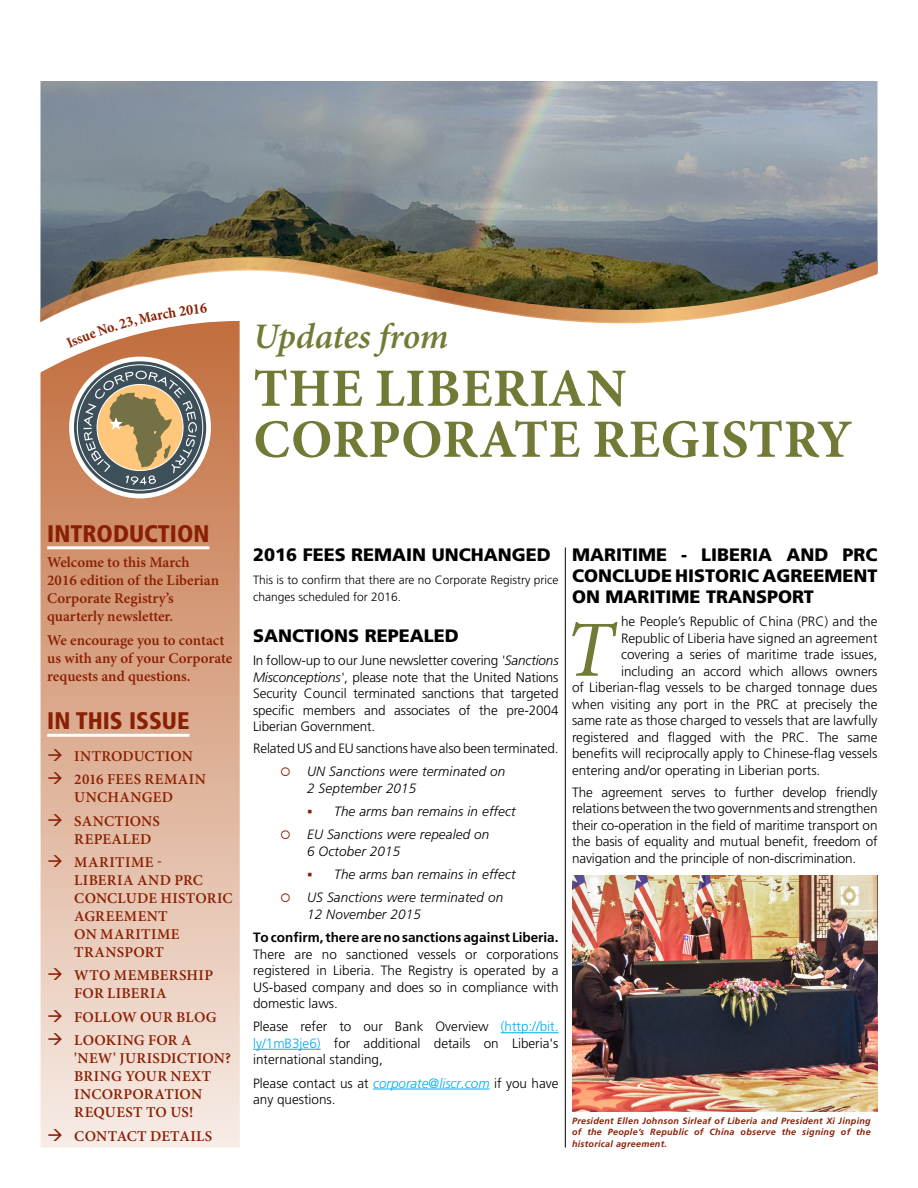
<style>
.page{position:relative;width:918px;height:1188px;background:#fff}
.page>*{position:absolute;margin:0;border:0;box-sizing:border-box;transform-origin:0 0}
.t1{font:italic 79.8px "Minion Pro";color:#727a36}
.t2{font:700 54px/51px "Minion Pro";letter-spacing:.01em;color:#727a36}
.t3{font:italic 600 36px "Minion Pro";letter-spacing:-.005em;color:#727a36}
.t4{font:900 condensed 24px "Frutiger LT Std";color:#8a1f03}
.t5{font:900 18px/21px "Frutiger LT Std";color:#000;text-align:justify}
.t6{font:600 15px/18px "Minion Pro";letter-spacing:.005em;color:#8a1f03}
.t7{font:600 15px/23.4px "Minion Pro";letter-spacing:.025em;color:#8a1f03}
.t8{font:600 15px/23.4px "Minion Pro";letter-spacing:.03em;color:#8a1f03}
.t9{font:300 13.5px/16.5px "Frutiger LT Std";color:#000;text-align:justify}
.t10{font:italic 300 13.5px/16.5px "Frutiger LT Std";letter-spacing:.01em;color:#000}
.t11{font:700 13.5px "Frutiger LT Std";color:#000}
.t12{font:300 12px/16.5px "Frutiger LT Std";color:#000}
.t13{font:italic 700 9px/12px "Frutiger LT Std";letter-spacing:.03em;color:#8a1f03;text-align:justify}
.s1{font-style:italic}
.s2{color:#00aeef}
.s3{font-style:italic;color:#00aeef}
</style>
<div class="page">
<img style="left:40px;top:81px;width:838px;height:166px">
<img style="left:40px;top:247px;width:838px;height:77px">
<svg style="left:40px;top:321px;width:200px;height:827px;background:#dfb59d"></svg>
<hr style="left:47px;top:546px;width:162px;height:3px;background:#fff">
<hr style="left:47px;top:734px;width:143px;height:3px;background:#fff">
<div style="left:69px;top:357px;width:142px;height:141px;border:17px solid #fff;border-radius:50%"></div>
<svg style="left:74px;top:361px;width:132px;height:133px;background:#5c6c75"></svg>
<svg style="left:84px;top:371px;width:113px;height:114px;background:#958d74"></svg>
<hr style="left:501px;top:1032px;width:58px;height:1px;background:#00aeef">
<hr style="left:253px;top:1049px;width:68px;height:1px;background:#00aeef">
<hr style="left:373px;top:1089px;width:117px;height:1px;background:#00aeef">
<hr style="left:565px;top:548px;width:1px;height:600px;background:#000">
<img style="left:572px;top:875px;width:306px;height:237px">
<svg style="left:49px;top:749px;width:13px;height:12px"></svg>
<svg style="left:49px;top:772px;width:13px;height:12px"></svg>
<svg style="left:49px;top:813px;width:13px;height:13px"></svg>
<svg style="left:49px;top:855px;width:13px;height:12px"></svg>
<svg style="left:49px;top:968px;width:13px;height:12px"></svg>
<svg style="left:49px;top:1010px;width:13px;height:12px"></svg>
<svg style="left:49px;top:1033px;width:13px;height:12px"></svg>
<svg style="left:49px;top:1128px;width:13px;height:13px"></svg>
<svg style="left:66px;top:303px;width:141px;height:45px"></svg>
<h3 class="t3" style="left:253px;top:315px;width:197px">Updates from</h3>
<h2 class="t2" style="left:253px;top:365px;width:600px">THE LIBERIAN<br>CORPORATE REGISTRY</h2>
<h3 class="t4" style="left:47px;top:519px;width:164px">INTRODUCTION</h3>
<p class="t6" style="left:47px;top:553px;width:173px">Welcome to this March<br>2016 edition of the Liberian<br>Corporate Registry’s quarterly newsletter.</p>
<p class="t6" style="left:47px;top:632px;width:186px">We encourage you to contact us with any of your Corporate requests and questions.</p>
<h3 class="t4" style="left:47px;top:707px;width:144px">IN THIS ISSUE</h3>
<p class="t7" style="left:74px;top:745px;width:133px">INTRODUCTION<br>2016 FEES REMAIN</p>
<p class="t6" style="left:74px;top:786px;width:100px;line-height:23.4px">UNCHANGED<br>SANCTIONS</p>
<p class="t8" style="left:74px;top:828px;width:89px">REPEALED<br>MARITIME -</p>
<p class="t6" style="left:74px;top:872px;width:160px">LIBERIA AND PRC<br>CONCLUDE HISTORIC<br>AGREEMENT<br>ON MARITIME<br>TRANSPORT</p>
<p class="t7" style="left:74px;top:967px;width:140px;line-height:18px">WTO MEMBERSHIP<br>FOR LIBERIA</p>
<p class="t6" style="left:74px;top:1006px;width:144px;line-height:23.4px">FOLLOW OUR BLOG<br>LOOKING FOR A</p>
<p class="t6" style="left:74px;top:1050px;width:158px">'NEW' JURISDICTION?<br>BRING YOUR NEXT<br>INCORPORATION<br>REQUEST TO US!</p>
<p class="t6" style="left:74px;top:1127px;width:140px">CONTACT DETAILS</p>
<h3 class="t5" style="left:253px;top:544px;width:299px">2016 FEES REMAIN UNCHANGED</h3>
<p class="t12" style="left:253px;top:572px;width:307px">This is to confirm that there are no Corporate Registry price changes scheduled for 2016.</p>
<h3 class="t5" style="left:253px;top:625px;width:207px">SANCTIONS REPEALED</h3>
<p class="t9" style="left:253px;top:653px;width:307px">In follow-up to our June newsletter covering <span class="s1">'Sanctions Misconceptions'</span>, please note that the United Nations Security Council terminated sanctions that targeted specific members and associates of the pre-2004<br>Liberian Government.</p>
<p class="t9" style="left:253px;top:740px;width:307px">Related US and EU sanctions have also been terminated.</p>
<p class="t10" style="left:307px;top:764px;width:200px">UN Sanctions were terminated on<br>2 September 2015</p>
<p class="t10" style="left:307px;top:800px;width:210px;line-height:23.2px;text-indent:27px">The arms ban remains in effect<br>EU Sanctions were repealed on</p>
<p class="t10" style="left:307px;top:843px;width:95px">6 October 2015</p>
<p class="t10" style="left:334px;top:866px;width:183px">The arms ban remains in effect</p>
<p class="t10" style="left:307px;top:890px;width:198px">US Sanctions were terminated on</p>
<p class="t10" style="left:307px;top:906px;width:115px">12 November 2015</p>
<p class="t11" style="left:253px;top:930px;width:307px">To confirm, there are no sanctions against Liberia.</p>
<p class="t9" style="left:253px;top:946px;width:307px">There are no sanctioned vessels or corporations registered in Liberia. The Registry is operated by a US-based company and does so in compliance with domestic laws.</p>
<p class="t9" style="left:253px;top:1019px;width:307px">Please refer to our Bank Overview <span class="s2">(http://bit. ly/1mB3je6)</span> for additional details on Liberia's international standing,</p>
<p class="t9" style="left:253px;top:1075px;width:307px">Please contact us at <span class="s3">corporate@liscr.com</span> if you have any questions.</p>
<h3 class="t5" style="left:572px;top:544px;width:307px">MARITIME - LIBERIA AND PRC CONCLUDE HISTORIC AGREEMENT ON MARITIME TRANSPORT</h3>
<h1 class="t1" style="left:565px;top:602px;width:50px">T</h1>
<p class="t9" style="left:621px;top:614px;width:258px">he People’s Republic of China (PRC) and the</p>
<p class="t9" style="left:621px;top:630px;width:258px">Republic of Liberia have signed an agreement</p>
<p class="t9" style="left:621px;top:647px;width:258px">covering a series of maritime trade issues,</p>
<p class="t9" style="left:621px;top:663px;width:258px">including an accord which allows owners</p>
<p class="t9" style="left:572px;top:680px;width:307px">of Liberian-flag vessels to be charged tonnage dues</p>
<p class="t9" style="left:572px;top:696px;width:307px">when visiting any port in the PRC at precisely the</p>
<p class="t9" style="left:572px;top:713px;width:307px">same rate as those charged to vessels that are lawfully</p>
<p class="t9" style="left:572px;top:729px;width:307px">registered and flagged with the PRC. The same</p>
<p class="t9" style="left:572px;top:746px;width:307px">benefits will reciprocally apply to Chinese-flag vessels</p>
<p class="t9" style="left:572px;top:762px;width:250px">entering and/or operating in Liberian ports.</p>
<p class="t9" style="left:572px;top:784px;width:307px">The agreement serves to further develop friendly relations between the two governments and strengthen their co-operation in the field of maritime transport on the basis of equality and mutual benefit, freedom of navigation and the principle of non-discrimination.</p>
<p class="t13" style="left:572px;top:1114px;width:300px">President Ellen Johnson Sirleaf of Liberia and President Xi Jinping of the People’s Republic of China observe the signing of the historical agreement.</p>
</div>
